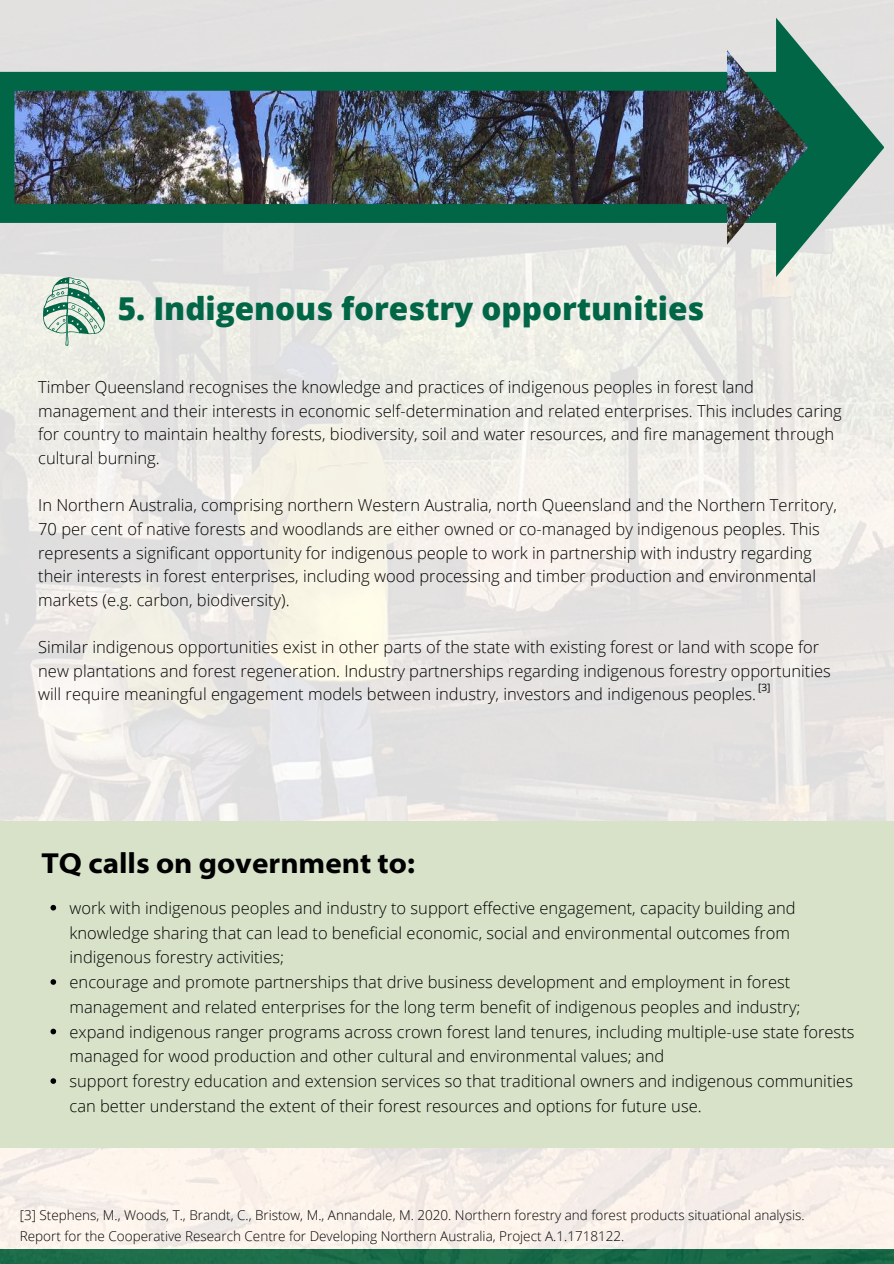
<style>
.page{position:relative;width:894px;height:1264px;background:#fff}
.page>*{position:absolute;margin:0;border:0;box-sizing:border-box;transform-origin:0 0}
.t1{font:800 31.5px "Open Sans";color:#006646}
.t2{font:700 semi-expanded 29.1px "Myriad Pro";color:#000}
.t3{font:300 16.5px/23.7px "Open Sans";color:#000}
.t4{font:300 13.5px/21.3px "Open Sans";color:#000}
.t5{font:10.2px "Open Sans";color:#000}
</style>
<div class="page">
<img style="left:0;top:0;width:893px;height:1263px">
<div style="left:0;top:821px;width:893px;height:326px;background:#d7e2c9"></div>
<svg style="left:50px;top:904px;width:6px;height:6px"></svg>
<svg style="left:50px;top:979px;width:6px;height:5px"></svg>
<svg style="left:50px;top:1028px;width:6px;height:6px"></svg>
<svg style="left:50px;top:1078px;width:6px;height:5px"></svg>
<svg style="left:43px;top:277px;width:62px;height:69px;background:#b2ccbd"></svg>
<svg style="left:0;top:18px;width:883px;height:259px;background:#c2d0ca"></svg>
<img style="left:15px;top:50px;width:793px;height:195px">
<h1 class="t1" style="left:118px;top:286px;width:588px">5. Indigenous forestry opportunities</h1>
<p class="t3" style="left:38px;top:375px;width:804px">Timber Queensland recognises the knowledge and practices of indigenous peoples in forest land management and their interests in economic self-determination and related enterprises. This includes caring for country to maintain healthy forests, biodiversity, soil and water resources, and fire management through cultural burning.</p>
<p class="t3" style="left:38px;top:493px;width:800px">In Northern Australia, comprising northern Western Australia, north Queensland and the Northern Territory, 70 per cent of native forests and woodlands are either owned or co-managed by indigenous peoples. This represents a significant opportunity for indigenous people to work in partnership with industry regarding their interests in forest enterprises, including wood processing and timber production and environmental markets (e.g. carbon, biodiversity).</p>
<p class="t3" style="left:38px;top:635px;width:794px">Similar indigenous opportunities exist in other parts of the state with existing forest or land with scope for new plantations and forest regeneration. Industry partnerships regarding indigenous forestry opportunities will require meaningful engagement models between industry, investors and indigenous peoples.</p>
<p class="t5" style="left:757px;top:680px;width:14px">[3]</p>
<h2 class="t2" style="left:41px;top:851px;width:375px">TQ calls on government to:</h2>
<p class="t3" style="left:69px;top:895px;width:786px;line-height:24.8px">work with indigenous peoples and industry to support effective engagement, capacity building and knowledge sharing that can lead to beneficial economic, social and environmental outcomes from indigenous forestry activities;<br>encourage and promote partnerships that drive business development and employment in forest management and related enterprises for the long term benefit of indigenous peoples and industry; expand indigenous ranger programs across crown forest land tenures, including multiple-use state forests managed for wood production and other cultural and environmental values; and<br>support forestry education and extension services so that traditional owners and indigenous communities can better understand the extent of their forest resources and options for future use.</p>
<p class="t4" style="left:20px;top:1203px;width:786px">[3] Stephens, M., Woods, T., Brandt, C., Bristow, M., Annandale, M. 2020. Northern forestry and forest products situational analysis.<br>Report for the Cooperative Research Centre for Developing Northern Australia, Project A.1.1718122.</p>
</div>
